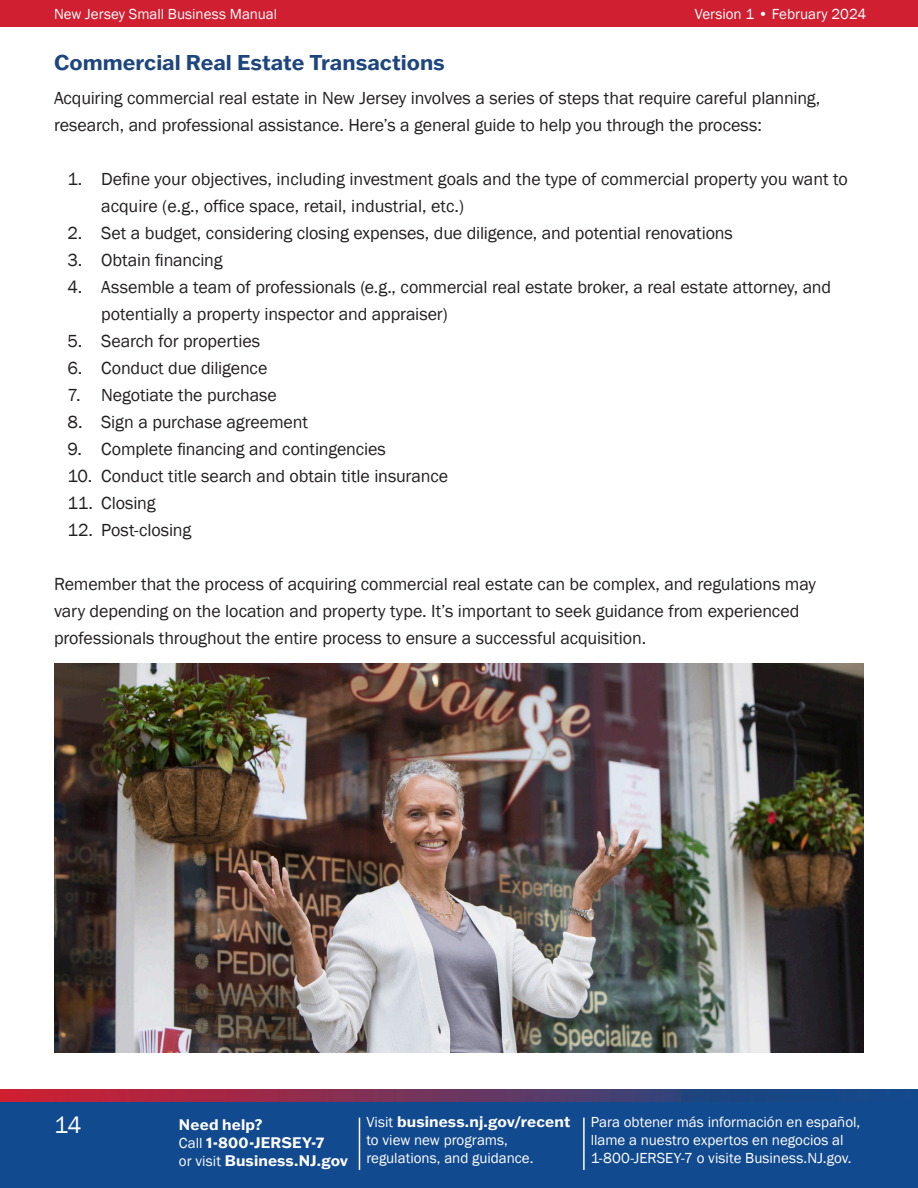
<style>
.page{position:relative;width:918px;height:1188px;background:#fff}
.page>*{position:absolute;margin:0;border:0;box-sizing:border-box;transform-origin:0 0}
.t1{font:24px "Franklin Gothic";color:#fff}
.Sub_Sub_Heading{font:700 21px "Franklin Gothic ATF";color:#1d457e}
.Body_Copy{font:18px/27px "Franklin Gothic";letter-spacing:-.01em;color:#231f20}
.t2{font:15px/18px "Franklin Gothic";color:#fff}
.t3{font:700 15px/18px "Franklin Gothic ATF";letter-spacing:.01em;color:#fff}
.s1{font-family:"Franklin Gothic";font-weight:400}
</style>
<div class="page">
<div style="left:0;top:1101px;width:918px;height:87px;background:#124a8f"></div>
<div style="left:0;top:0;width:918px;height:27px;background:#d01f31"></div>
<svg style="left:0;top:1090px;width:918px;height:12px;background:#693560"></svg>
<hr style="left:359px;top:1118px;width:1px;height:52px;background:#fff">
<hr style="left:583px;top:1118px;width:2px;height:52px;background:#fff">
<img style="left:54px;top:663px;width:810px;height:390px">
<p class="t2" style="left:54px;top:5px;width:225px">New Jersey Small Business Manual</p>
<p class="t2" style="left:695px;top:5px;width:173px">Version 1 • February 2024</p>
<p class="Sub_Sub_Heading" style="left:54px;top:48px;width:392px">Commercial Real Estate Transactions</p>
<p class="Body_Copy" style="left:54px;top:84px;width:768px">Acquiring commercial real estate in New Jersey involves a series of steps that require careful planning, research, and professional assistance. Here’s a general guide to help you through the process:</p>
<p class="Body_Copy" style="left:101px;top:165px;width:748px;text-indent:-34px">1. Define your objectives, including investment goals and the type of commercial property you want to acquire (e.g., office space, retail, industrial, etc.)</p>
<p class="Body_Copy" style="left:68px;top:219px;width:667px">2. Set a budget, considering closing expenses, due diligence, and potential renovations</p>
<p class="Body_Copy" style="left:68px;top:246px;width:157px">3. Obtain financing</p>
<p class="Body_Copy" style="left:101px;top:273px;width:732px;text-indent:-34px">4. Assemble a team of professionals (e.g., commercial real estate broker, a real estate attorney, and potentially a property inspector and appraiser)</p>
<p class="Body_Copy" style="left:68px;top:327px;width:194px">5. Search for properties</p>
<p class="Body_Copy" style="left:68px;top:354px;width:201px">6. Conduct due diligence</p>
<p class="Body_Copy" style="left:68px;top:381px;width:211px">7. Negotiate the purchase</p>
<p class="Body_Copy" style="left:68px;top:408px;width:242px">8. Sign a purchase agreement</p>
<p class="Body_Copy" style="left:68px;top:435px;width:320px">9. Complete financing and contingencies</p>
<p class="Body_Copy" style="left:68px;top:462px;width:382px">10. Conduct title search and obtain title insurance</p>
<p class="Body_Copy" style="left:68px;top:489px;width:90px">11. Closing</p>
<p class="Body_Copy" style="left:68px;top:516px;width:125px">12. Post-closing</p>
<p class="Body_Copy" style="left:54px;top:570px;width:764px">Remember that the process of acquiring commercial real estate can be complex, and regulations may vary depending on the location and property type. It’s important to seek guidance from experienced professionals throughout the entire process to ensure a successful acquisition.</p>
<p class="t3" style="left:179px;top:1115px;width:171px">Need help?<br><span class="s1">Call</span> 1-800-JERSEY-7<br><span class="s1">or visit</span> Business.NJ.gov</p>
<p class="t2" style="left:591px;top:1113px;width:271px">Para obtener más información en español, llame a nuestro expertos en negocios al<br>1-800-JERSEY-7 o visite Business.NJ.gov.</p>
<h1 class="t1" style="left:54px;top:1110px;width:29px">14</h1>
<p class="t3" style="left:366px;top:1113px;width:205px"><span class="s1">Visit</span> business.nj.gov/recent</p>
<p class="t2" style="left:366px;top:1132px;width:169px">to view new programs, regulations, and guidance.</p>
</div>
